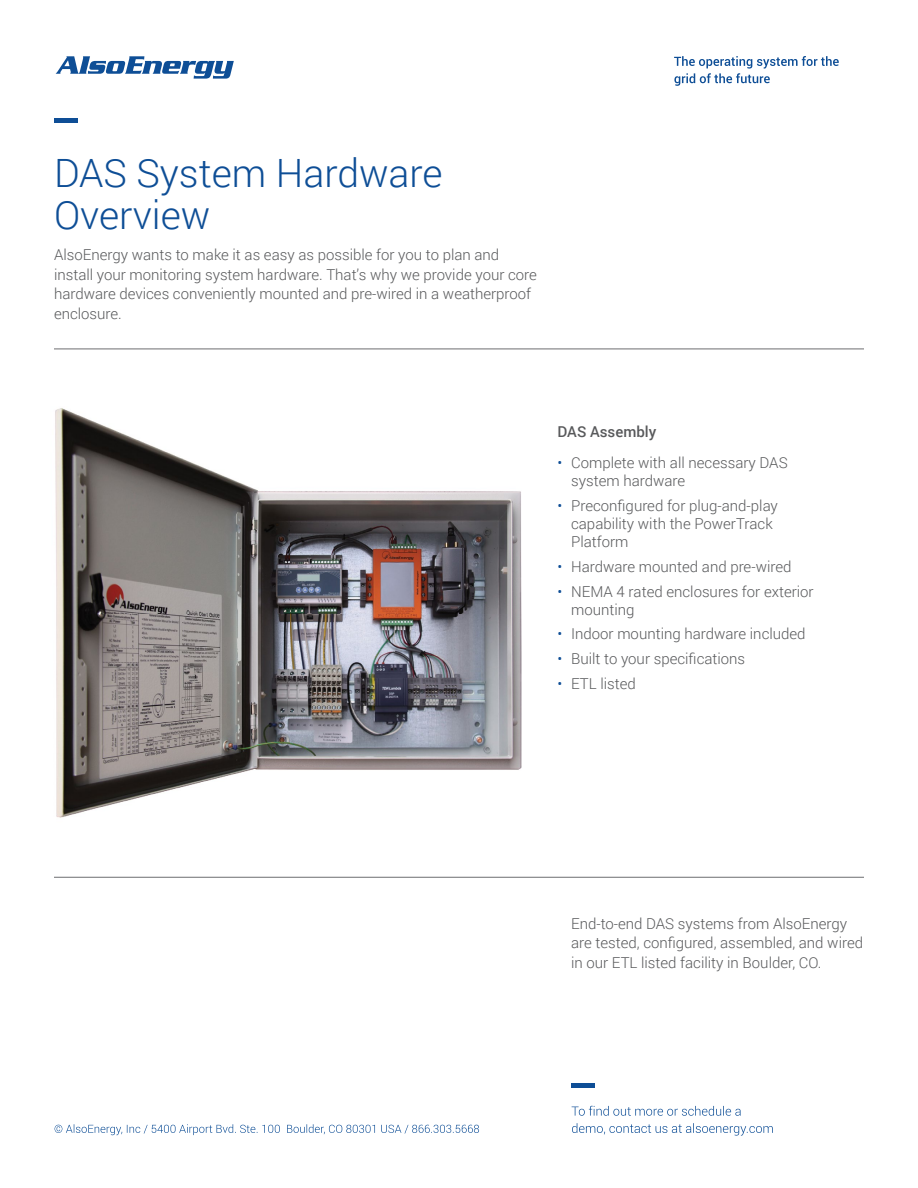
<style>
.page{position:relative;width:918px;height:1188px;background:#fff}
.page>*{position:absolute;margin:0;border:0;box-sizing:border-box;transform-origin:0 0}
.t1{font:300 39px/42px "Roboto";color:#0e4e96}
.t2{font:300 15px/19.5px "Roboto";color:#58595b}
.t3{font:500 15px "Roboto";color:#58595b}
.s1{color:#0e4e96}
</style>
<div class="page">
<svg style="left:55px;top:1124px;width:424px;height:11px"></svg>
<svg style="left:572px;top:1123px;width:201px;height:13px"></svg>
<svg style="left:572px;top:1106px;width:169px;height:10px"></svg>
<div style="left:571px;top:1083px;width:24px;height:5px;background:#0e4e96"></div>
<hr style="left:54px;top:118px;width:24px;height:4px;background:#0e4e96">
<svg style="left:56px;top:56px;width:178px;height:23px"></svg>
<svg style="left:674px;top:56px;width:165px;height:30px"></svg>
<img style="left:55px;top:408px;width:467px;height:410px">
<hr style="left:54px;top:349px;width:810px;height:1px;background:#6d6e71">
<hr style="left:54px;top:877px;width:810px;height:1px;background:#6d6e71">
<h1 class="t1" style="left:54px;top:151px;width:390px">DAS System Hardware<br>Overview</h1>
<p class="t2" style="left:54px;top:245px;width:484px">AlsoEnergy wants to make it as easy as possible for you to plan and install your monitoring system hardware. That’s why we provide your core hardware devices conveniently mounted and pre-wired in a weatherproof enclosure.</p>
<p class="t3" style="left:558px;top:421px;width:100px">DAS Assembly</p>
<p class="t2" style="left:571px;top:454px;width:218px;line-height:18px;text-indent:-14px"><span class="s1">•</span> Complete with all necessary DAS system hardware</p>
<p class="t2" style="left:571px;top:496px;width:208px;line-height:18px;text-indent:-14px"><span class="s1">•</span> Preconfigured for plug-and-play capability with the PowerTrack<br>Platform</p>
<p class="t2" style="left:558px;top:556px;width:235px"><span class="s1">•</span> Hardware mounted and pre-wired</p>
<p class="t2" style="left:571px;top:582px;width:244px;line-height:18px;text-indent:-14px"><span class="s1">•</span> NEMA 4 rated enclosures for exterior mounting</p>
<p class="t2" style="left:558px;top:624px;width:249px"><span class="s1">•</span> Indoor mounting hardware included</p>
<p class="t2" style="left:558px;top:649px;width:189px"><span class="s1">•</span> Built to your specifications</p>
<p class="t2" style="left:558px;top:673px;width:80px"><span class="s1">•</span> ETL listed</p>
<p class="t2" style="left:571px;top:913px;width:294px">End-to-end DAS systems from AlsoEnergy are tested, configured, assembled, and wired in our ETL listed facility in Boulder, CO.</p>
</div>
